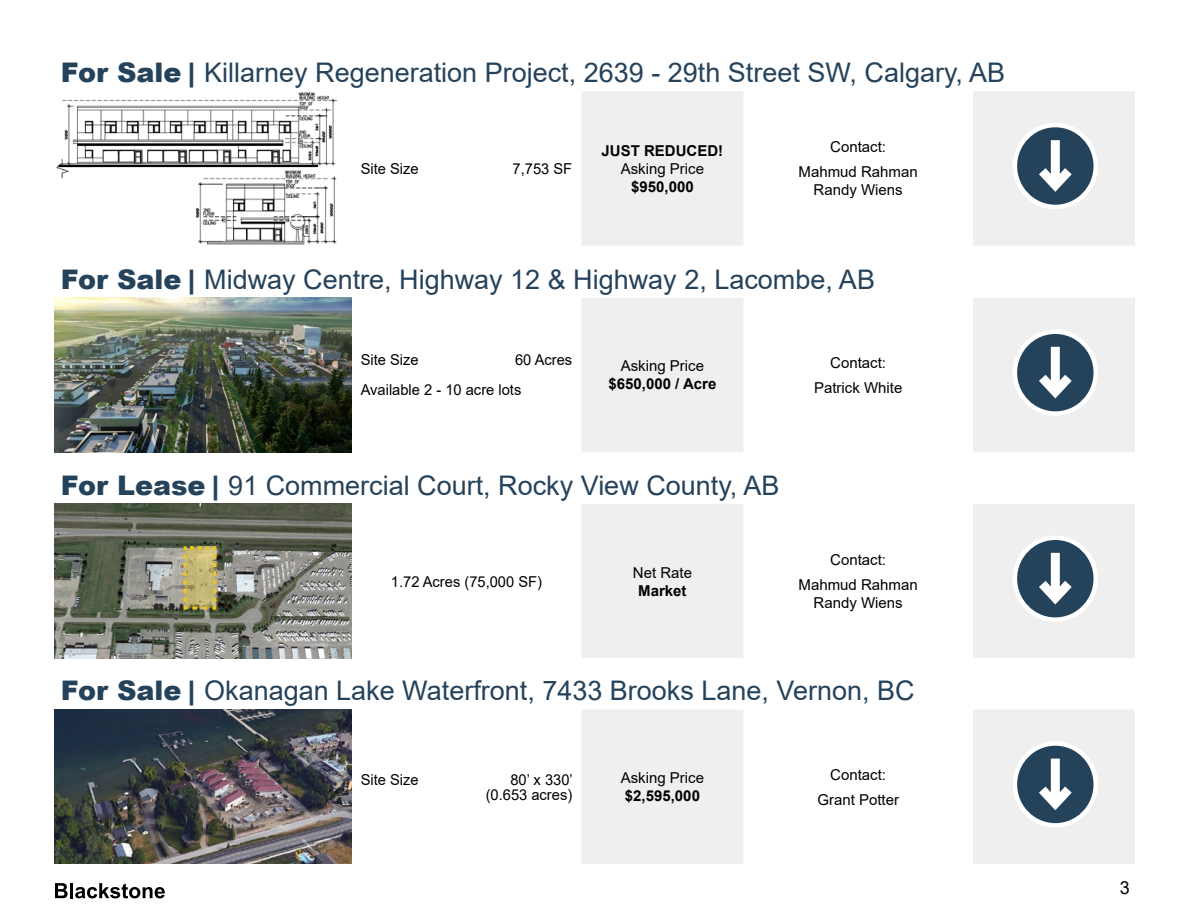
<style>
.page{position:relative;width:1188px;height:918px;background:#fff}
.page>*{position:absolute;margin:0;border:0;box-sizing:border-box;transform-origin:0 0}
.t1{font:27px "Arial";color:#25425b}
.t2{font:18px "Arial";color:#000101}
.t3{font:15px/24.8px "Arial";color:#000101;text-align:center}
.t4{font:700 15px "Arial";color:#000101}
.s1{font-weight:900}
</style>
<div class="page">
<svg style="left:55px;top:883px;width:13px;height:15px"></svg>
<hr style="left:70px;top:883px;width:3px;height:15px;background:#000">
<svg style="left:75px;top:883px;width:90px;height:15px"></svg>
<svg style="left:582px;top:91px;width:553px;height:154px;fill:#f0efef"></svg>
<svg style="left:582px;top:504px;width:553px;height:154px;fill:#f0efef"></svg>
<svg style="left:1015px;top:538px;width:81px;height:82px;background:#415a70"></svg>
<div style="left:1013px;top:535px;width:85px;height:87px;border:4px solid #fff;border-radius:50%"></div>
<div style="left:1051px;top:553px;width:9px;height:45px;background:#fff"></div>
<svg style="left:1030px;top:571px;width:51px;height:40px"></svg>
<svg style="left:1015px;top:125px;width:81px;height:82px;background:#405a6f"></svg>
<div style="left:1013px;top:123px;width:85px;height:86px;border:4px solid #fff;border-radius:50%"></div>
<div style="left:1051px;top:140px;width:9px;height:45px;background:#fff"></div>
<svg style="left:1030px;top:158px;width:51px;height:40px"></svg>
<svg style="left:582px;top:298px;width:553px;height:154px;fill:#f0efef"></svg>
<svg style="left:582px;top:710px;width:553px;height:154px;fill:#f0efef"></svg>
<svg style="left:1015px;top:332px;width:81px;height:82px;background:#415a70"></svg>
<div style="left:1013px;top:329px;width:85px;height:87px;border:4px solid #fff;border-radius:50%"></div>
<div style="left:1051px;top:347px;width:9px;height:45px;background:#fff"></div>
<svg style="left:1030px;top:365px;width:51px;height:40px"></svg>
<svg style="left:1015px;top:743px;width:81px;height:82px;background:#415b70"></svg>
<div style="left:1013px;top:741px;width:85px;height:87px;border:4px solid #fff;border-radius:50%"></div>
<div style="left:1051px;top:759px;width:9px;height:45px;background:#fff"></div>
<svg style="left:1030px;top:777px;width:51px;height:40px"></svg>
<img style="left:55px;top:297px;width:297px;height:155px">
<img style="left:55px;top:709px;width:297px;height:155px">
<img style="left:55px;top:504px;width:297px;height:154px">
<svg style="left:182px;top:545px;width:36px;height:66px;background:#baad69"></svg>
<img style="left:56px;top:92px;width:281px;height:153px">
<h1 class="t1" style="left:61px;top:54px;width:946px"><span class="s1">For Sale |</span> Killarney Regeneration Project, 2639 - 29th Street SW, Calgary, AB</h1>
<p class="t3" style="left:361px;top:156px;width:60px">Site Size</p>
<p class="t3" style="left:513px;top:156px;width:61px">7,753 SF</p>
<p class="t4" style="left:602px;top:140px;width:123px">JUST REDUCED!</p>
<p class="t3" style="left:621px;top:156px;width:85px">Asking Price</p>
<p class="t4" style="left:631px;top:176px;width:64px">$950,000</p>
<p class="t3" style="left:799px;top:135px;width:121px">Contact:<br>Mahmud Rahman</p>
<p class="t3" style="left:814px;top:177px;width:91px">Randy Wiens</p>
<h1 class="t1" style="left:61px;top:260px;width:816px"><span class="s1">For Sale |</span> Midway Centre, Highway 12 &amp; Highway 2, Lacombe, AB</h1>
<p class="t3" style="left:361px;top:348px;width:60px">Site Size</p>
<p class="t3" style="left:361px;top:345px;width:213px;line-height:30px;text-align:left;text-indent:154px">60 Acres<br>Available 2 - 10 acre lots</p>
<p class="t3" style="left:621px;top:354px;width:85px">Asking Price</p>
<p class="t4" style="left:609px;top:374px;width:109px">$650,000 / Acre</p>
<p class="t3" style="left:814px;top:350px;width:90px">Contact:<br>Patrick White</p>
<h1 class="t1" style="left:61px;top:466px;width:720px"><span class="s1">For Lease |</span> 91 Commercial Court, Rocky View County, AB</h1>
<p class="t3" style="left:391px;top:569px;width:153px">1.72 Acres (75,000 SF)</p>
<p class="t3" style="left:633px;top:560px;width:61px">Net Rate</p>
<p class="t4" style="left:638px;top:580px;width:50px">Market</p>
<p class="t3" style="left:799px;top:547px;width:121px">Contact:<br>Mahmud Rahman</p>
<p class="t3" style="left:814px;top:590px;width:91px">Randy Wiens</p>
<h1 class="t1" style="left:61px;top:672px;width:855px"><span class="s1">For Sale |</span> Okanagan Lake Waterfront, 7433 Brooks Lane, Vernon, BC</h1>
<p class="t3" style="left:361px;top:767px;width:60px">Site Size</p>
<p class="t3" style="left:486px;top:772px;width:89px;line-height:15px;text-align:right">80’ x 330’ (0.653 acres)</p>
<p class="t3" style="left:621px;top:766px;width:85px">Asking Price</p>
<p class="t4" style="left:625px;top:785px;width:77px">$2,595,000</p>
<p class="t3" style="left:817px;top:762px;width:83px">Contact:<br>Grant Potter</p>
<p class="t2" style="left:1120px;top:875px;width:12px">3</p>
</div>
